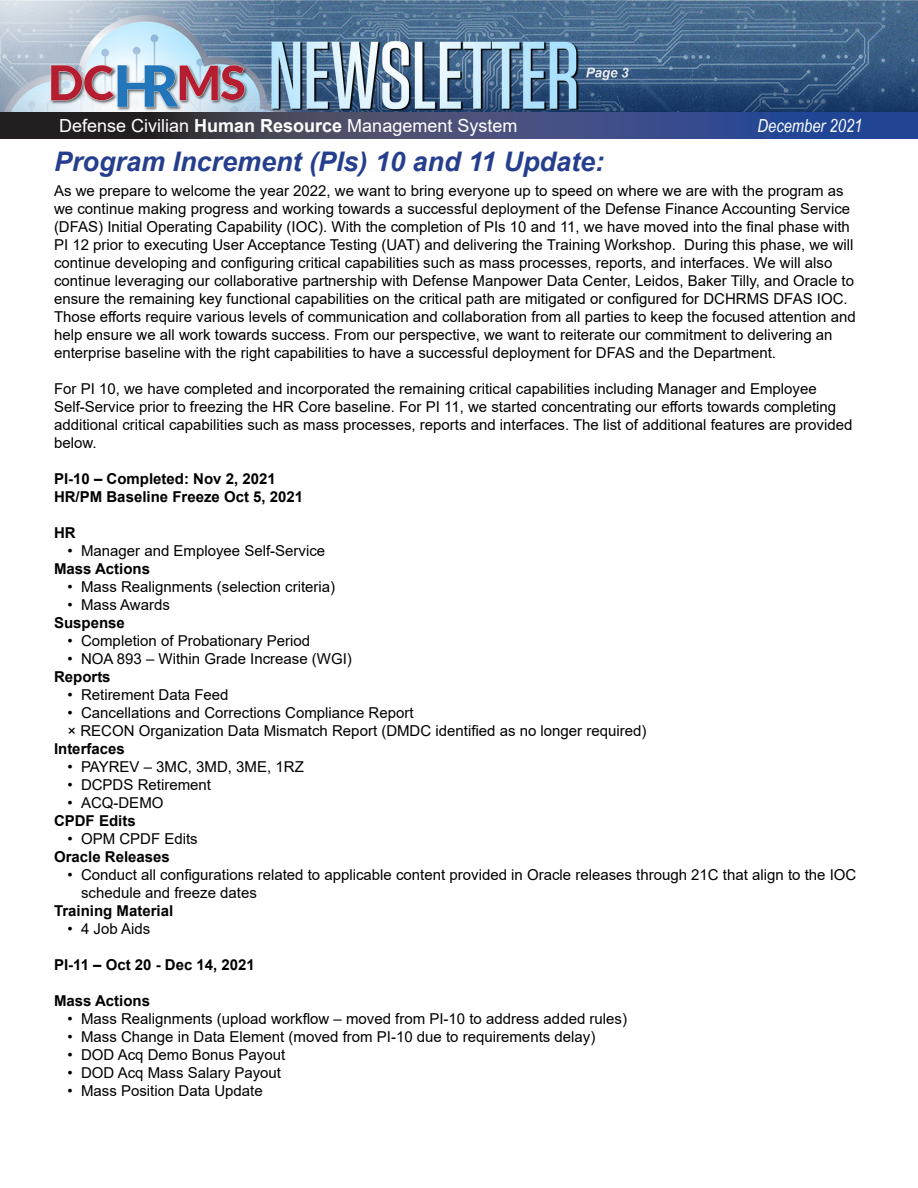
<style>
.page{position:relative;width:918px;height:1188px;background:#fff}
.page>*{position:absolute;margin:0;border:0;box-sizing:border-box;transform-origin:0 0}
.Header_blue{font:italic 700 27px "Arial";color:#253f8e}
.t1{font:18px "Arial";color:#fff}
.t2{font:italic 18px "Arial Narrow";color:#fff}
.Body{font:15px/18px "Arial";color:#000}
.Body-2{font:700 15px "Arial";color:#000}
.s1{font-weight:700}
</style>
<div class="page">
<svg style="left:0;top:112px;width:918px;height:26px;background:#374169"></svg>
<img style="left:0;top:0;width:918px;height:111px">
<p class="t1" style="left:59px;top:113px;width:460px">Defense Civilian <span class="s1">Human Resource</span> Management System</p>
<p class="t2" style="left:757px;top:113px;width:107px">December 2021</p>
<p class="Header_blue" style="left:54px;top:143px;width:552px">Program Increment (PIs) 10 and 11 Update:</p>
<p class="Body" style="left:54px;top:181px;width:803px">As we prepare to welcome the year 2022, we want to bring everyone up to speed on where we are with the program as we continue making progress and working towards a successful deployment of the Defense Finance Accounting Service (DFAS) Initial Operating Capability (IOC). With the completion of PIs 10 and 11, we have moved into the final phase with PI 12 prior to executing User Acceptance Testing (UAT) and delivering the Training Workshop. During this phase, we will continue developing and configuring critical capabilities such as mass processes, reports, and interfaces. We will also continue leveraging our collaborative partnership with Defense Manpower Data Center, Leidos, Baker Tilly, and Oracle to ensure the remaining key functional capabilities on the critical path are mitigated or configured for DCHRMS DFAS IOC.<br>Those efforts require various levels of communication and collaboration from all parties to keep the focused attention and help ensure we all work towards success. From our perspective, we want to reiterate our commitment to delivering an enterprise baseline with the right capabilities to have a successful deployment for DFAS and the Department.</p>
<p class="Body" style="left:54px;top:379px;width:800px">For PI 10, we have completed and incorporated the remaining critical capabilities including Manager and Employee Self-Service prior to freezing the HR Core baseline. For PI 11, we started concentrating our efforts towards completing additional critical capabilities such as mass processes, reports and interfaces. The list of additional features are provided below.</p>
<p class="Body-2" style="left:54px;top:468px;width:223px">PI-10 – Completed: Nov 2, 2021</p>
<p class="Body-2" style="left:54px;top:486px;width:251px">HR/PM Baseline Freeze Oct 5, 2021</p>
<p class="Body-2" style="left:54px;top:522px;width:23px">HR</p>
<p class="Body" style="left:68px;top:541px;width:259px">• Manager and Employee Self-Service</p>
<p class="Body-2" style="left:54px;top:558px;width:98px">Mass Actions</p>
<p class="Body" style="left:68px;top:577px;width:269px">• Mass Realignments (selection criteria)</p>
<p class="Body" style="left:68px;top:595px;width:104px">• Mass Awards</p>
<p class="Body-2" style="left:54px;top:612px;width:72px">Suspense</p>
<p class="Body" style="left:68px;top:631px;width:244px">• Completion of Probationary Period</p>
<p class="Body" style="left:68px;top:649px;width:286px">• NOA 893 – Within Grade Increase (WGI)</p>
<p class="Body-2" style="left:54px;top:666px;width:58px">Reports</p>
<p class="Body" style="left:68px;top:685px;width:163px">• Retirement Data Feed</p>
<p class="Body" style="left:68px;top:703px;width:348px">• Cancellations and Corrections Compliance Report</p>
<p class="Body" style="left:68px;top:721px;width:580px">× RECON Organization Data Mismatch Report (DMDC identified as no longer required)</p>
<p class="Body-2" style="left:54px;top:738px;width:72px">Interfaces</p>
<p class="Body" style="left:68px;top:757px;width:238px">• PAYREV – 3MC, 3MD, 3ME, 1RZ</p>
<p class="Body" style="left:68px;top:775px;width:145px">• DCPDS Retirement</p>
<p class="Body" style="left:68px;top:793px;width:97px">• ACQ-DEMO</p>
<p class="Body-2" style="left:54px;top:810px;width:83px">CPDF Edits</p>
<p class="Body" style="left:68px;top:829px;width:132px">• OPM CPDF Edits</p>
<p class="Body-2" style="left:54px;top:846px;width:117px">Oracle Releases</p>
<p class="Body" style="left:81px;top:865px;width:777px;text-indent:-14px">• Conduct all configurations related to applicable content provided in Oracle releases through 21C that align to the IOC schedule and freeze dates</p>
<p class="Body-2" style="left:54px;top:900px;width:121px">Training Material</p>
<p class="Body" style="left:68px;top:919px;width:84px">• 4 Job Aids</p>
<p class="Body-2" style="left:54px;top:954px;width:202px">PI-11 – Oct 20 - Dec 14, 2021</p>
<p class="Body-2" style="left:54px;top:990px;width:98px">Mass Actions</p>
<p class="Body" style="left:68px;top:1009px;width:561px">• Mass Realignments (upload workflow – moved from PI-10 to address added rules)</p>
<p class="Body" style="left:68px;top:1027px;width:529px">• Mass Change in Data Element (moved from PI-10 due to requirements delay)</p>
<p class="Body" style="left:68px;top:1045px;width:219px">• DOD Acq Demo Bonus Payout</p>
<p class="Body" style="left:68px;top:1063px;width:215px">• DOD Acq Mass Salary Payout</p>
<p class="Body" style="left:68px;top:1081px;width:197px">• Mass Position Data Update</p>
</div>
